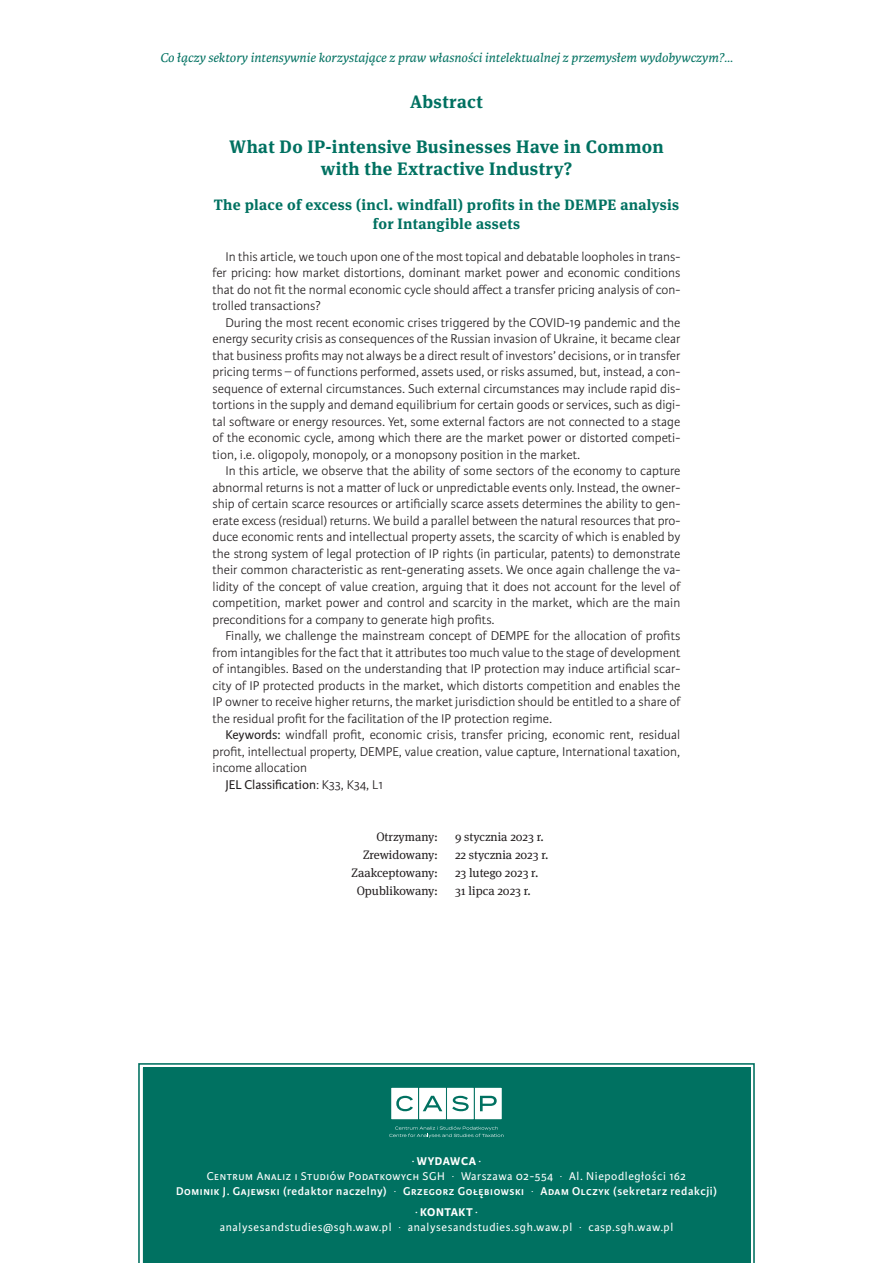
<style>
.page{position:relative;width:893px;height:1263px;background:#fff}
.page>*{position:absolute;margin:0;border:0;box-sizing:border-box;transform-origin:0 0}
.t1{font:700 18px/22.5px "Meta Serif Pro";letter-spacing:.02em;color:#007161;text-align:center}
.t2{font:700 15px/19.5px "Meta Serif Pro";letter-spacing:.02em;color:#007161;text-align:center}
.t3{font:300 13.5px/16.5px "Karmina Sans";color:#231f20;text-align:justify}
.t4{font:italic 13.5px "Karmina";color:#007161}
.t5{font:13.5px "Karmina Sans";color:#231f20}
.t6{font:12.3px "Meta Serif Pro";color:#231f20}
.t7{font:600 12px/15px "Karmina Sans";letter-spacing:.05em;color:#fff;text-align:center}
.t8{font:12px "Karmina Sans";letter-spacing:.05em;color:#fff}
.t9{font:700 12px "Karmina Sans";letter-spacing:.05em;color:#fff}
.s1{font-weight:400}
.s2{font-weight:300}
</style>
<div class="page">
<svg style="left:138px;top:1063px;width:617px;height:200px"></svg>
<div style="left:143px;top:1068px;width:607px;height:195px;background:#007161"></div>
<div style="left:391px;top:1087px;width:28px;height:33px;background:#fff"></div>
<div style="left:390px;top:1087px;width:29px;height:33px;border:1px solid #007161"></div>
<div style="left:419px;top:1087px;width:27px;height:33px;background:#fff"></div>
<div style="left:418px;top:1087px;width:29px;height:33px;border:1px solid #007161"></div>
<div style="left:446px;top:1087px;width:28px;height:33px;background:#fff"></div>
<div style="left:446px;top:1087px;width:29px;height:33px;border:1px solid #007161"></div>
<div style="left:474px;top:1087px;width:28px;height:33px;background:#fff"></div>
<div style="left:474px;top:1087px;width:29px;height:33px;border:1px solid #007161"></div>
<svg style="left:396px;top:1096px;width:17px;height:15px"></svg>
<svg style="left:423px;top:1096px;width:19px;height:15px"></svg>
<svg style="left:452px;top:1096px;width:17px;height:15px"></svg>
<svg style="left:480px;top:1096px;width:17px;height:15px"></svg>
<svg style="left:389px;top:1126px;width:115px;height:12px"></svg>
<p class="t4" style="left:160px;top:50px;width:574px">Co łączy sektory intensywnie korzystające z praw własności intelektualnej z przemysłem wydobywczym?…</p>
<h1 class="t1" style="left:410px;top:89px;width:74px">Abstract</h1>
<h1 class="t1" style="left:229px;top:134px;width:436px">What Do IP-intensive Businesses Have in Common with the Extractive Industry?</h1>
<p class="t2" style="left:214px;top:193px;width:467px">The place of excess (incl. windfall) profits in the DEMPE analysis for Intangible assets</p>
<p class="t3" style="left:213px;top:248px;width:469px;text-indent:13px">In this article, we touch upon one of the most topical and debatable loopholes in trans&shy;fer pricing: how market distortions, dominant market power and economic conditions that do not fit the normal economic cycle should affect a transfer pricing analysis of con&shy;trolled transactions?</p>
<p class="t3" style="left:213px;top:314px;width:469px;text-indent:13px">During the most recent economic crises triggered by the COVID-19 pandemic and the energy security crisis as consequences of the Russian invasion of Ukraine, it became clear that business profits may not always be a direct result of investors’ decisions, or in transfer pricing terms – of functions performed, assets used, or risks assumed, but, instead, a con&shy;sequence of external circumstances. Such external circumstances may include rapid dis&shy;tortions in the supply and demand equilibrium for certain goods or services, such as digi&shy;tal software or energy resources. Yet, some external factors are not connected to a stage of the economic cycle, among which there are the market power or distorted competi&shy;tion, i.e. oligopoly, monopoly, or a monopsony position in the market.</p>
<p class="t3" style="left:213px;top:463px;width:469px;text-indent:13px">In this article, we observe that the ability of some sectors of the economy to capture abnormal returns is not a matter of luck or unpredictable events only. Instead, the owner&shy;ship of certain scarce resources or artificially scarce assets determines the ability to gen&shy;erate excess (residual) returns. We build a parallel between the natural resources that pro&shy;duce economic rents and intellectual property assets, the scarcity of which is enabled by the strong system of legal protection of IP rights (in particular, patents) to demonstrate their common characteristic as rent-generating assets. We once again challenge the va&shy;lidity of the concept of value creation, arguing that it does not account for the level of competition, market power and control and scarcity in the market, which are the main preconditions for a company to generate high profits.</p>
<p class="t3" style="left:213px;top:628px;width:469px;text-indent:13px">Finally, we challenge the mainstream concept of DEMPE for the allocation of profits from intangibles for the fact that it attributes too much value to the stage of development of intangibles. Based on the understanding that IP protection may induce artificial scar&shy;city of IP protected products in the market, which distorts competition and enables the IP owner to receive higher returns, the market jurisdiction should be entitled to a share of the residual profit for the facilitation of the IP protection regime.</p>
<p class="t3" style="left:225px;top:727px;width:456px"><span class="s1">Keywords:</span> windfall profit, economic crisis, transfer pricing, economic rent, residual</p>
<p class="t3" style="left:213px;top:743px;width:469px">profit, intellectual property, DEMPE, value creation, value capture, International taxation,</p>
<p class="t3" style="left:213px;top:760px;width:96px">income allocation</p>
<p class="t5" style="left:225px;top:777px;width:159px">JEL Classification<span class="s2">: K33, K34, L1</span></p>
<p class="t6" style="left:376px;top:828px;width:63px">Otrzymany:</p>
<p class="t6" style="left:455px;top:828px;width:90px">9 stycznia 2023 r.</p>
<p class="t6" style="left:363px;top:846px;width:76px">Zrewidowany:</p>
<p class="t6" style="left:455px;top:846px;width:95px">22 stycznia 2023 r.</p>
<p class="t6" style="left:352px;top:864px;width:88px">Zaakceptowany:</p>
<p class="t6" style="left:455px;top:864px;width:85px">23 lutego 2023 r.</p>
<p class="t6" style="left:357px;top:882px;width:83px">Opublikowany:</p>
<p class="t6" style="left:455px;top:882px;width:77px">31 lipca 2023 r.</p>
<p class="t9" style="left:412px;top:1155px;width:70px">. WYDAWCA .</p>
<p class="t7" style="left:176px;top:1169px;width:542px"><span class="s1">Centrum Analiz i Studiów Podatkowych SGH . Warszawa 02-554 . Al. Niepodległości 162<br></span>Dominik J. Gajewski (redaktor naczelny) <span class="s1">.</span> Grzegorz Gołębiowski <span class="s1">.</span> Adam Olczyk (sekretarz redakcji)</p>
<p class="t9" style="left:415px;top:1205px;width:64px">. KONTAKT .</p>
<p class="t8" style="left:220px;top:1220px;width:455px">analysesandstudies@sgh.waw.pl . analysesandstudies.sgh.waw.pl . casp.sgh.waw.pl</p>
</div>
